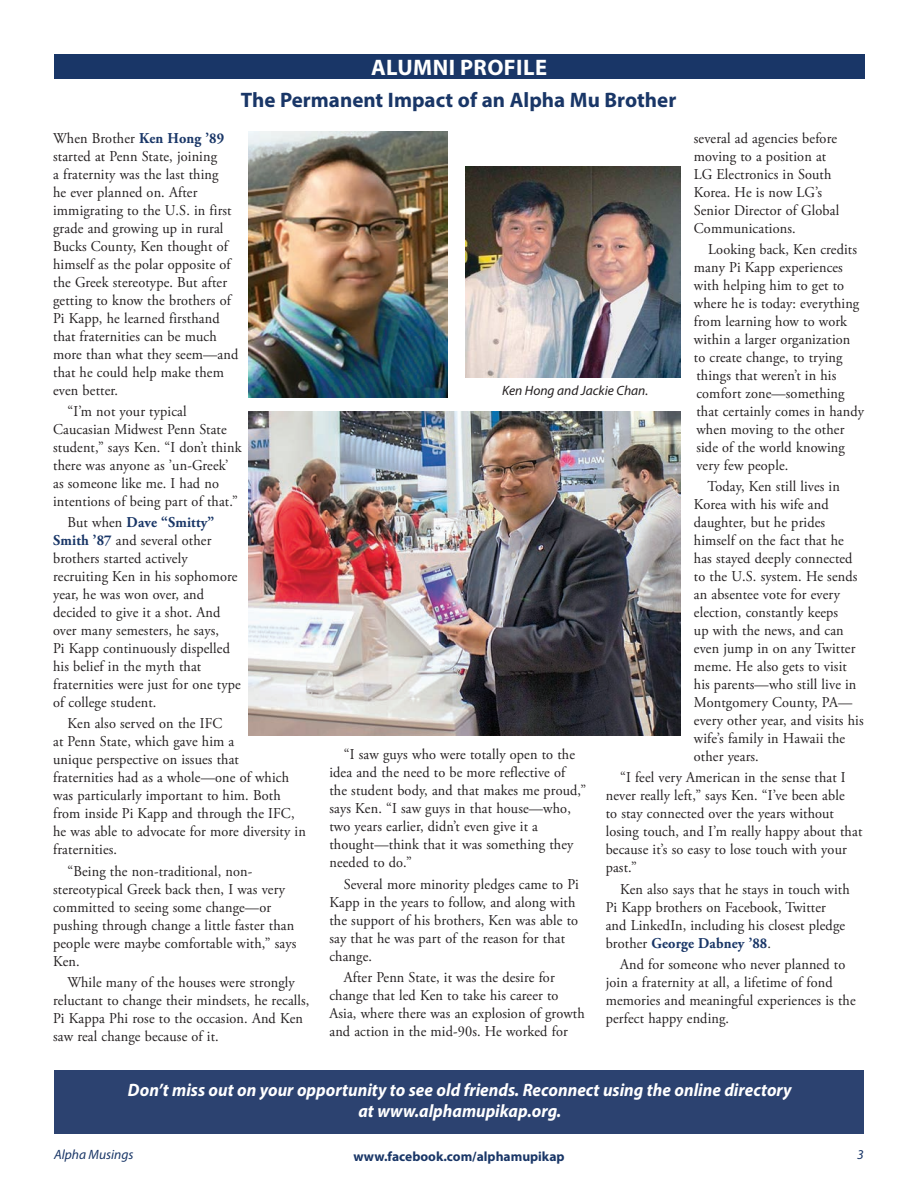
<style>
.page{position:relative;width:918px;height:1188px;background:#fff}
.page>*{position:absolute;margin:0;border:0;box-sizing:border-box;transform-origin:0 0}
._1_Heading_-_Primary{font:700 22.5px "Myriad Pro";letter-spacing:.02em;color:#fff}
._2_Headline{font:700 21px "Myriad Pro";color:#193667}
._4_Pull_Quote{font:italic 700 18px/21.6px "Myriad Pro";color:#fff;text-align:center;scale:.95 1}
._3_Frat_News_Body{font:15px/18px "Adobe Garamond Pro";letter-spacing:.01em;color:#231f20;scale:.95 1}
.t1{font:700 13.5px "Myriad Pro";color:#193667}
._5_Caption{font:italic 13.5px "Myriad Pro";color:#231f20}
.t2{font:italic 13.5px "Myriad Pro";color:#193667}
.s1{font-weight:700;color:#193667}
</style>
<div class="page">
<div style="left:54px;top:54px;width:810px;height:25px;background:#193667"></div>
<div style="left:54px;top:1070px;width:810px;height:64px;background:#2c4270"></div>
<img style="left:465px;top:167px;width:215px;height:211px">
<img style="left:248px;top:132px;width:199px;height:265px">
<img style="left:248px;top:411px;width:432px;height:324px">
<p class="_1_Heading_-_Primary" style="left:371px;top:53px;width:178px">ALUMNI PROFILE</p>
<p class="_2_Headline" style="left:241px;top:87px;width:437px">The Permanent Impact of an Alpha Mu Brother</p>
<p class="_3_Frat_News_Body" style="left:53px;top:129px;width:196px">When Brother <span class="s1">Ken Hong ’89 </span>started at Penn State, joining<br>a fraternity was the last thing<br>he ever planned on. After immigrating to the U.S. in first grade and growing up in rural<br>Bucks County, Ken thought of himself as the polar opposite of the Greek stereotype. But after getting to know the brothers of<br>Pi Kapp, he learned firsthand that fraternities can be much more than what they seem—and that he could help make them even better.</p>
<p class="_3_Frat_News_Body" style="left:53px;top:403px;width:200px;text-indent:14px">“I’m not your typical<br>Caucasian Midwest Penn State student,” says Ken. “I don’t think there was anyone as ’un-Greek’ as someone like me. I had no intentions of being part of that.”</p>
<p class="_3_Frat_News_Body" style="left:53px;top:514px;width:199px;text-indent:14px">But when <span class="s1">Dave “Smitty”<br>Smith ’87</span> and several other brothers started actively recruiting Ken in his sophomore year, he was won over, and decided to give it a shot. And over many semesters, he says,<br>Pi Kapp continuously dispelled his belief in the myth that fraternities were just for one type of college student.</p>
<p class="_3_Frat_News_Body" style="left:53px;top:715px;width:268px;text-indent:14px">Ken also served on the IFC<br>at Penn State, which gave him a<br>unique perspective on issues that<br>fraternities had as a whole—one of which was particularly important to him. Both from inside Pi Kapp and through the IFC, he was able to advocate for more diversity in fraternities.</p>
<p class="_3_Frat_News_Body" style="left:53px;top:862px;width:258px;text-indent:14px">“Being the non-traditional, non&shy;stereotypical Greek back then, I was very committed to seeing some change—or pushing through change a little faster than people were maybe comfortable with,” says Ken.</p>
<p class="_3_Frat_News_Body" style="left:53px;top:974px;width:271px;text-indent:14px">While many of the houses were strongly reluctant to change their mindsets, he recalls, Pi Kappa Phi rose to the occasion. And Ken saw real change because of it.</p>
<p class="_3_Frat_News_Body" style="left:694px;top:129px;width:155px">several ad agencies before moving to a position at<br>LG Electronics in South<br>Korea. He is now LG’s<br>Senior Director of Global<br>Communications.</p>
<p class="_3_Frat_News_Body" style="left:694px;top:241px;width:181px;text-indent:14px">Looking back, Ken credits many Pi Kapp experiences with helping him to get to where he is today: everything from learning how to work within a larger organization to create change, to trying things that weren’t in his comfort zone—something that certainly comes in handy when moving to the other side of the world knowing very few people.</p>
<p class="_3_Frat_News_Body" style="left:694px;top:478px;width:180px;text-indent:14px">Today, Ken still lives in<br>Korea with his wife and daughter, but he prides himself on the fact that he has stayed deeply connected to the U.S. system. He sends an absentee vote for every election, constantly keeps<br>up with the news, and can even jump in on any Twitter meme. He also gets to visit his parents—who still live in<br>Montgomery County, PA— every other year, and visits his wife’s family in Hawaii the other years.</p>
<p class="_3_Frat_News_Body" style="left:606px;top:769px;width:272px;text-indent:14px">“I feel very American in the sense that I never really left,” says Ken. “I’ve been able<br>to stay connected over the years without losing touch, and I’m really happy about that because it’s so easy to lose touch with your past.”</p>
<p class="_3_Frat_News_Body" style="left:606px;top:880px;width:258px;text-indent:14px">Ken also says that he stays in touch with Pi Kapp brothers on Facebook, Twitter and LinkedIn, including his closest pledge brother <span class="s1">George Dabney ’88</span>.</p>
<p class="_3_Frat_News_Body" style="left:606px;top:956px;width:265px;text-indent:14px">And for someone who never planned to join a fraternity at all, a lifetime of fond memories and meaningful experiences is the perfect happy ending.</p>
<p class="_5_Caption" style="left:502px;top:382px;width:148px">Ken Hong and Jackie Chan.</p>
<p class="_3_Frat_News_Body" style="left:329px;top:746px;width:272px;text-indent:14px">“I saw guys who were totally open to the idea and the need to be more reflective of the student body, and that makes me proud,” says Ken. “I saw guys in that house—who, two years earlier, didn’t even give it a thought—think that it was something they needed to do.”</p>
<p class="_3_Frat_News_Body" style="left:329px;top:875px;width:264px;text-indent:14px">Several more minority pledges came to Pi Kapp in the years to follow, and along with the support of his brothers, Ken was able to say that he was part of the reason for that change.</p>
<p class="_3_Frat_News_Body" style="left:329px;top:969px;width:270px;text-indent:14px">After Penn State, it was the desire for change that led Ken to take his career to Asia, where there was an explosion of growth and action in the mid-90s. He worked for</p>
<p class="_4_Pull_Quote" style="left:128px;top:1078px;width:700px">Don’t miss out on your opportunity to see old friends. Reconnect using the online directory at www.alphamupikap.org.</p>
<p class="t2" style="left:54px;top:1146px;width:81px">Alpha Musings</p>
<p class="t1" style="left:353px;top:1147px;width:213px">www.facebook.com/alphamupikap</p>
<p class="t2" style="left:857px;top:1146px;width:8px">3</p>
</div>
